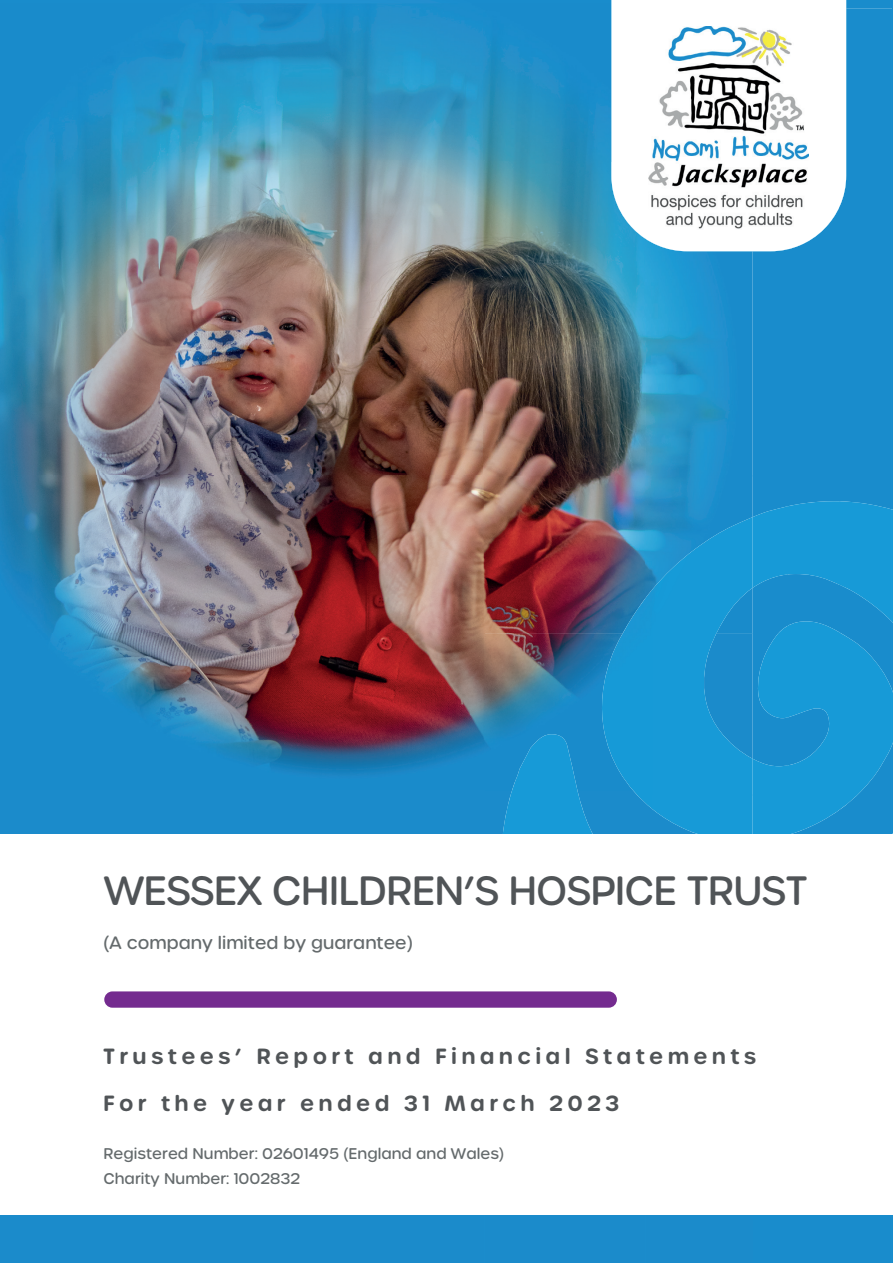
<style>
.page{position:relative;width:893px;height:1263px;background:#fff}
.page>*{position:absolute;margin:0;border:0;box-sizing:border-box;transform-origin:0 0}
.t1{font:500 39.6px "Urbane Rounded";letter-spacing:-.025em;color:#505457}
.t2{font:600 21.3px/46.5px "Urbane Rounded";letter-spacing:.2em;color:#505457}
.t3{font:500 17.4px "Urbane Rounded";color:#646a6c}
.t4{font:500 15px/25px "Urbane Rounded";color:#646a6c}
</style>
<div class="page">
<img style="left:0;top:0;width:611px;height:161px">
<img style="left:846px;top:0;width:47px;height:509px">
<img style="left:892px;top:745px;width:1px;height:518px">
<div style="left:840px;top:9px;width:52px;height:492px;background:#198ccc"></div>
<div style="left:788px;top:251px;width:52px;height:250px;background:#198ccc"></div>
<div style="left:753px;top:251px;width:35px;height:1012px;background:#198ccc"></div>
<div style="left:840px;top:1215px;width:52px;height:48px;background:#198ccc"></div>
<div style="left:787px;top:1215px;width:53px;height:48px;background:#198ccc"></div>
<img style="left:0;top:161px;width:645px;height:315px">
<img style="left:645px;top:251px;width:108px;height:225px">
<img style="left:0;top:476px;width:753px;height:157px">
<img style="left:0;top:633px;width:601px;height:158px">
<div style="left:699px;top:1215px;width:54px;height:48px;background:#1b8bcb"></div>
<div style="left:0;top:791px;width:484px;height:472px;background:#1b8bcb"></div>
<div style="left:484px;top:791px;width:168px;height:43px;background:#1b8bcb"></div>
<div style="left:484px;top:1215px;width:53px;height:48px;background:#1b8bcb"></div>
<div style="left:645px;top:1215px;width:54px;height:48px;background:#1b8bcb"></div>
<div style="left:537px;top:1215px;width:108px;height:48px;background:#1b8bcb"></div>
<img style="left:500px;top:734px;width:101px;height:100px">
<img style="left:892px;top:509px;width:1px;height:236px">
<img style="left:753px;top:501px;width:139px;height:333px">
<img style="left:652px;top:517px;width:101px;height:317px">
<img style="left:601px;top:590px;width:51px;height:219px">
<div style="left:0;top:834px;width:893px;height:381px;background:#fff"></div>
<svg style="left:611px;top:0;width:235px;height:251px"></svg>
<img style="left:649px;top:26px;width:160px;height:203px">
<div style="left:104px;top:991px;width:513px;height:17px;background:#742b8f;border-radius:8px"></div>
<h1 class="t1" style="left:104px;top:865px;width:705px">WESSEX CHILDREN’S HOSPICE TRUST</h1>
<p class="t3" style="left:104px;top:931px;width:311px">(A company limited by guarantee)</p>
<p class="t2" style="left:103px;top:1033px;width:655px">Trustees’ Report and Financial Statements<br>For the year ended 31 March 2023</p>
<p class="t4" style="left:103px;top:1141px;width:402px">Registered Number: 02601495 (England and Wales)<br>Charity Number: 1002832</p>
</div>
